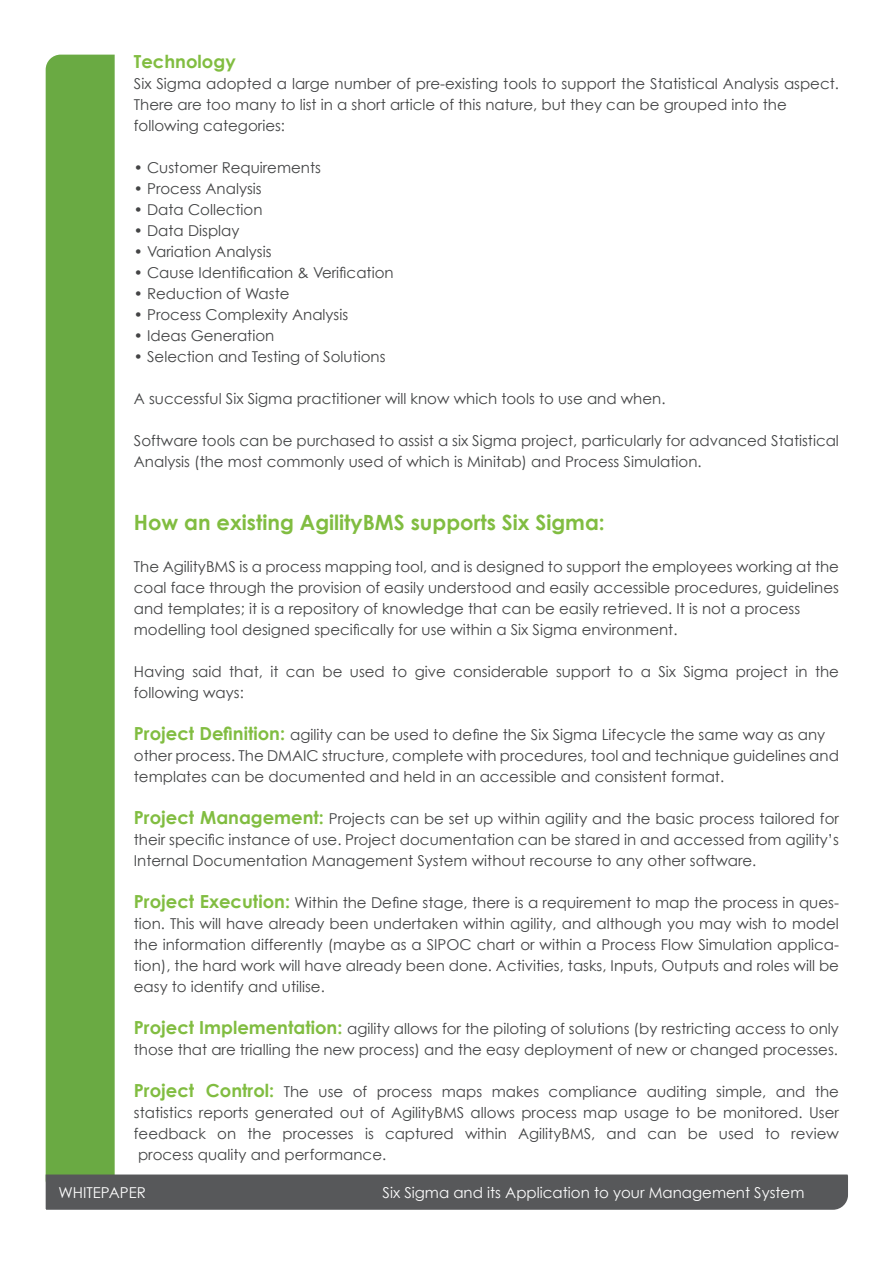
<style>
.page{position:relative;width:893px;height:1263px;background:#fff}
.page>*{position:absolute;margin:0;border:0;box-sizing:border-box;transform-origin:0 0}
.t1{font:700 21px "Century Gothic";color:#81bd41}
.t2{font:19.5px "Century Gothic";color:#fff}
.t3{font:700 18px "Century Gothic";color:#81bd41}
.t4{font:15px/21px "Century Gothic";color:#434445}
.t5{font:15px "Century Gothic";color:#fdfdfd}
.t6{font:15px "Century Gothic";color:#fff}
.s1{font-weight:700;font-size:18px;color:#81bd41}
</style>
<div class="page">
<div style="left:46px;top:55px;width:69px;height:1119px;background:#6aaa43"></div>
<div style="left:46px;top:1174px;width:802px;height:36px;background:#57585a"></div>
<p class="t3" style="left:134px;top:50px;width:103px">Technology</p>
<p class="t4" style="left:134px;top:72px;width:707px">Six Sigma adopted a large number of pre-existing tools to support the Statistical Analysis aspect.<br>There are too many to list in a short article of this nature, but they can be grouped into the</p>
<p class="t4" style="left:134px;top:114px;width:153px">following categories:</p>
<p class="t4" style="left:134px;top:156px;width:189px">• Customer Requirements</p>
<p class="t4" style="left:134px;top:177px;width:129px">• Process Analysis</p>
<p class="t4" style="left:134px;top:198px;width:130px">• Data Collection</p>
<p class="t4" style="left:134px;top:219px;width:107px">• Data Display</p>
<p class="t4" style="left:134px;top:240px;width:139px">• Variation Analysis</p>
<p class="t4" style="left:134px;top:261px;width:261px">• Cause Identification &amp; Verification</p>
<p class="t4" style="left:134px;top:282px;width:157px">• Reduction of Waste</p>
<p class="t4" style="left:134px;top:303px;width:216px">• Process Complexity Analysis</p>
<p class="t4" style="left:134px;top:324px;width:142px">• Ideas Generation</p>
<p class="t4" style="left:134px;top:345px;width:253px">• Selection and Testing of Solutions</p>
<p class="t4" style="left:134px;top:387px;width:533px">A successful Six Sigma practitioner will know which tools to use and when.</p>
<p class="t4" style="left:134px;top:429px;width:707px">Software tools can be purchased to assist a six Sigma project, particularly for advanced Statistical<br>Analysis (the most commonly used of which is Minitab) and Process Simulation.</p>
<p class="t1" style="left:134px;top:509px;width:472px">How an existing AgilityBMS supports Six Sigma:</p>
<p class="t4" style="left:134px;top:555px;width:707px;text-align:justify">The AgilityBMS is a process mapping tool, and is designed to support the employees working at the coal face through the provision of easily understood and easily accessible procedures, guidelines and templates; it is a repository of knowledge that can be easily retrieved. It is not a process</p>
<p class="t4" style="left:134px;top:618px;width:545px">modelling tool designed specifically for use within a Six Sigma environment.</p>
<p class="t4" style="left:134px;top:660px;width:707px">Having said that, it can be used to give considerable support to a Six Sigma project in the</p>
<p class="t4" style="left:134px;top:681px;width:111px">following ways:</p>
<p class="t4" style="left:134px;top:723px;width:693px"><span class="s1">Project Definition:</span> agility can be used to define the Six Sigma Lifecycle the same way as any</p>
<p class="t4" style="left:134px;top:744px;width:707px">other process. The DMAIC structure, complete with procedures, tool and technique guidelines and</p>
<p class="t4" style="left:134px;top:765px;width:592px">templates can be documented and held in an accessible and consistent format.</p>
<p class="t4" style="left:134px;top:807px;width:707px;text-align:justify"><span class="s1">Project Management:</span> Projects can be set up within agility and the basic process tailored for their specific instance of use. Project documentation can be stared in and accessed from agility’s Internal Documentation Management System without recourse to any other software.</p>
<p class="t4" style="left:134px;top:891px;width:707px;text-align:justify"><span class="s1">Project Execution:</span> Within the Define stage, there is a requirement to map the process in ques&shy;tion. This will have already been undertaken within agility, and although you may wish to model the information differently (maybe as a SIPOC chart or within a Process Flow Simulation applica&shy;tion), the hard work will have already been done. Activities, tasks, Inputs, Outputs and roles will be easy to identify and utilise.</p>
<p class="t4" style="left:134px;top:1017px;width:707px"><span class="s1">Project Implementation:</span> agility allows for the piloting of solutions (by restricting access to only those that are trialling the new process) and the easy deployment of new or changed processes.</p>
<p class="t4" style="left:134px;top:1080px;width:707px"><span class="s1">Project Control:</span> The use of process maps makes compliance auditing simple, and the</p>
<p class="t4" style="left:134px;top:1101px;width:707px">statistics reports generated out of AgilityBMS allows process map usage to be monitored. User</p>
<p class="t4" style="left:134px;top:1122px;width:707px">feedback on the processes is captured within AgilityBMS, and can be used to review</p>
<p class="t4" style="left:138px;top:1143px;width:250px">process quality and performance.</p>
<p class="t5" style="left:58px;top:1183px;width:89px">WHITEPAPER</p>
<h2 class="t2" style="left:66px;top:1179px;width:117px">WHITEPAPER</h2>
<p class="t5" style="left:382px;top:1183px;width:423px">Six Sigma and its Application to your Management System</p>
<p class="t6" style="left:519px;top:1183px;width:310px">Implementing ISO9001 using the AgilityBMS</p>
</div>
